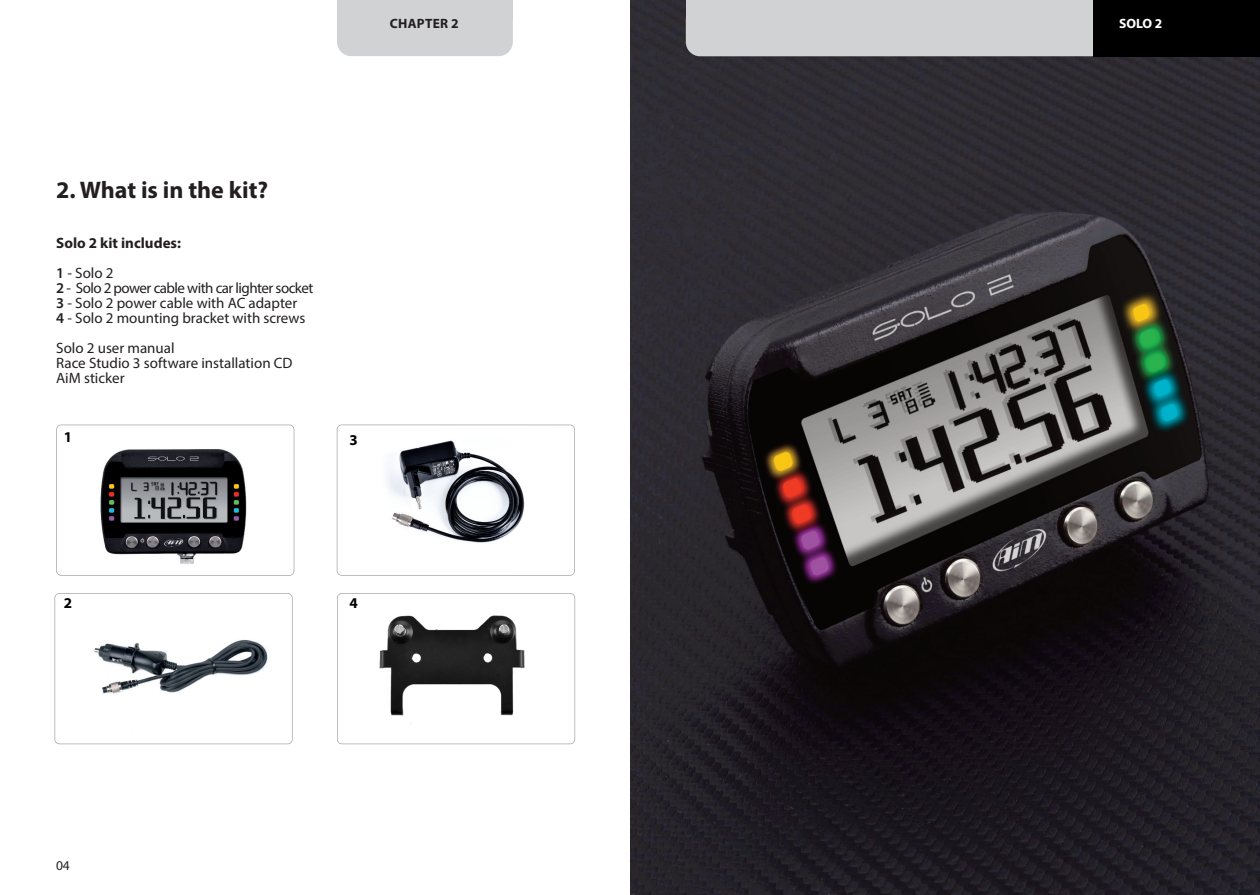
<style>
.page{position:relative;width:1260px;height:895px;background:#fff}
.page>*{position:absolute;margin:0;border:0;box-sizing:border-box;transform-origin:0 0}
.t1{font:700 24px "Myriad Pro";color:#231f20}
.t2{font:15px/15px "Myriad Pro";color:#231f20}
.t3{font:700 15px/30px "Myriad Pro";color:#231f20}
.t4{font:700 15px "Myriad Pro";color:#000}
.t5{font:700 13.5px "Myriad Pro";letter-spacing:.02em;color:#231f20}
.t6{font:700 13.5px "Myriad Pro";color:#fff}
.t7{font:13.5px "Myriad Pro";color:#231f20}
.s1{font-weight:600}
.s2{font-weight:400}
</style>
<div class="page">
<img style="left:630px;top:0;width:629px;height:895px">
<div style="left:337px;top:0;width:176px;height:21px;background:#d1d2d4"></div>
<div style="left:337px;top:6px;width:176px;height:50px;background:#d1d2d4;border-radius:14px"></div>
<div style="left:685px;top:0;width:558px;height:21px;background:#d1d2d4"></div>
<div style="left:685px;top:6px;width:558px;height:50px;background:#d1d2d4;border-radius:14px"></div>
<div style="left:1093px;top:0;width:166px;height:56px;background:#000"></div>
<img style="left:379px;top:615px;width:146px;height:109px">
<div style="left:337px;top:593px;width:238px;height:151px;border:2px solid #a8a9ad;border-radius:5px"></div>
<img style="left:100px;top:449px;width:147px;height:115px">
<div style="left:56px;top:424px;width:238px;height:152px;border:2px solid #a8a9ad;border-radius:5px"></div>
<img style="left:94px;top:640px;width:174px;height:54px">
<div style="left:54px;top:593px;width:239px;height:151px;border:2px solid #a8a9ad;border-radius:5px"></div>
<img style="left:387px;top:440px;width:138px;height:103px">
<div style="left:337px;top:424px;width:238px;height:152px;border:2px solid #a8a9ad;border-radius:5px"></div>
<p class="t5" style="left:390px;top:18px;width:70px">CHAPTER 2</p>
<p class="t6" style="left:1119px;top:18px;width:45px">SOLO 2</p>
<h1 class="t1" style="left:56px;top:180px;width:213px">2. What is in the kit?</h1>
<p class="t3" style="left:56px;top:229px;width:126px">Solo 2 kit includes:<br><span class="s1">1</span><span class="s2">-Solo2</span></p>
<p class="t2" style="left:56px;top:282px;width:259px"><span class="s1">2</span> - Solo 2 power cable with car lighter socket<br><span class="s1">3</span> - Solo 2 power cable with AC adapter<br><span class="s1">4</span> - Solo 2 mounting bracket with screws</p>
<p class="t2" style="left:56px;top:342px;width:238px">Solo 2 user manual<br>Race Studio 3 software installation CD<br>AiM sticker</p>
<p class="t4" style="left:64px;top:431px;width:10px">1</p>
<p class="t4" style="left:349px;top:434px;width:10px">3</p>
<p class="t4" style="left:64px;top:597px;width:10px">2</p>
<p class="t4" style="left:349px;top:597px;width:10px">4</p>
<p class="t7" style="left:56px;top:860px;width:15px">04</p>
</div>
